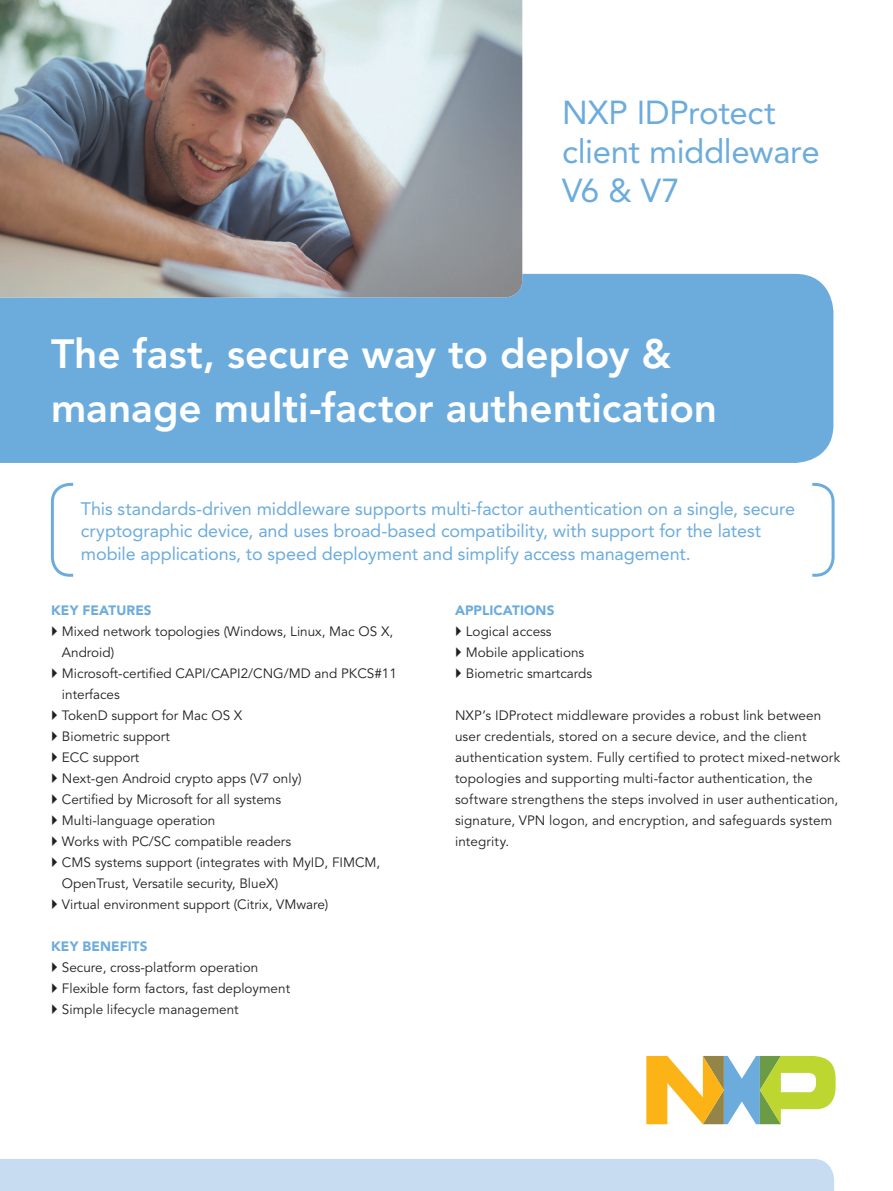
<style>
.page{position:relative;width:893px;height:1191px;background:#fff}
.page>*{position:absolute;margin:0;border:0;box-sizing:border-box;transform-origin:0 0}
.main_headline_2_line{font:800 40.5px/54px "Avenir LT Std";color:#fff}
.Main_headline_Small{font:33px/39px "Avenir LT Std";letter-spacing:-.01em;color:#6cacdd}
.Main_headline_Small-2{font:18px/22.5px "Avenir LT Std";letter-spacing:-.005em;color:#6cacdd}
.Body_text_Indent{font:13.5px/21px "Avenir LT Std";color:#231f20}
.body_text{font:13.5px/21px "Avenir LT Std";letter-spacing:.01em;color:#231f20}
.body_text_heading{font:900 13.5px "Avenir LT Std";letter-spacing:.01em;color:#6cacdd}
</style>
<div class="page">
<svg style="left:50px;top:482px;width:24px;height:95px"></svg>
<svg style="left:812px;top:482px;width:23px;height:95px"></svg>
<div style="left:0;top:274px;width:833px;height:189px;background:#6cacdd"></div>
<div style="left:0;top:1159px;width:834px;height:32px;background:#c8dcf1"></div>
<img style="left:0;top:0;width:522px;height:297px">
<svg style="left:646px;top:1056px;width:190px;height:68px"></svg>
<p class="Main_headline_Small" style="left:562px;top:94px;width:259px">NXP IDProtect client middleware<br>V6 &amp; V7</p>
<p class="main_headline_2_line" style="left:51px;top:327px;width:668px">The fast, secure way to deploy &amp; manage multi-factor authentication</p>
<p class="Main_headline_Small-2" style="left:81px;top:497px;width:716px">This standards-driven middleware supports multi-factor authentication on a single, secure cryptographic device, and uses broad-based compatibility, with support for the latest mobile applications, to speed deployment and simplify access management.</p>
<p class="body_text_heading" style="left:51px;top:602px;width:102px">KEY FEATURES</p>
<p class="Body_text_Indent" style="left:62px;top:621px;width:333px">Mixed network topologies (Windows, Linux, Mac OS X,<br>Android)</p>
<p class="Body_text_Indent" style="left:62px;top:663px;width:336px">Microsoft-certified CAPI/CAPI2/CNG/MD and PKCS#11 interfaces</p>
<p class="Body_text_Indent" style="left:62px;top:705px;width:182px">TokenD support for Mac OS X</p>
<p class="Body_text_Indent" style="left:62px;top:726px;width:109px">Biometric support</p>
<p class="Body_text_Indent" style="left:62px;top:747px;width:79px">ECC support</p>
<p class="Body_text_Indent" style="left:62px;top:768px;width:241px">Next-gen Android crypto apps (V7 only)</p>
<p class="Body_text_Indent" style="left:62px;top:789px;width:221px">Certified by Microsoft for all systems</p>
<p class="Body_text_Indent" style="left:62px;top:810px;width:155px">Multi-language operation</p>
<p class="Body_text_Indent" style="left:62px;top:831px;width:231px">Works with PC/SC compatible readers</p>
<p class="Body_text_Indent" style="left:62px;top:852px;width:320px">CMS systems support (integrates with MyID, FIMCM,<br>OpenTrust, Versatile security, BlueX)</p>
<p class="Body_text_Indent" style="left:62px;top:894px;width:268px">Virtual environment support (Citrix, VMware)</p>
<p class="body_text_heading" style="left:51px;top:938px;width:98px">KEY BENEFITS</p>
<p class="Body_text_Indent" style="left:62px;top:957px;width:198px">Secure, cross-platform operation</p>
<p class="Body_text_Indent" style="left:62px;top:978px;width:230px">Flexible form factors, fast deployment</p>
<p class="Body_text_Indent" style="left:62px;top:999px;width:178px">Simple lifecycle management</p>
<p class="body_text_heading" style="left:455px;top:602px;width:101px">APPLICATIONS</p>
<p class="Body_text_Indent" style="left:466px;top:621px;width:87px">Logical access</p>
<p class="Body_text_Indent" style="left:466px;top:642px;width:120px">Mobile applications</p>
<p class="Body_text_Indent" style="left:466px;top:663px;width:128px">Biometric smartcards</p>
<p class="body_text" style="left:455px;top:705px;width:387px">NXP’s IDProtect middleware provides a robust link between user credentials, stored on a secure device, and the client authentication system. Fully certified to protect mixed-network topologies and supporting multi-factor authentication, the software strengthens the steps involved in user authentication, signature, VPN logon, and encryption, and safeguards system integrity.</p>
</div>
